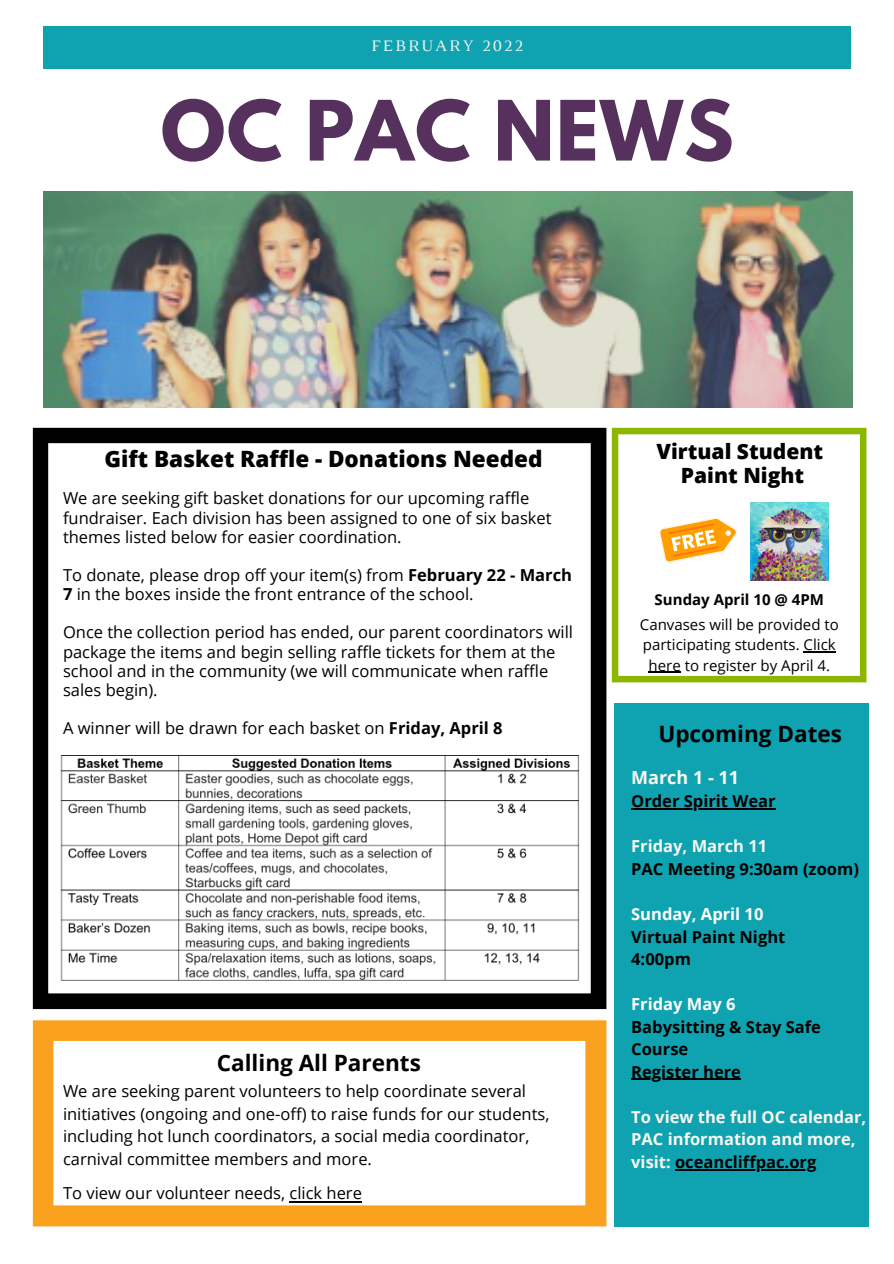
<style>
.page{position:relative;width:894px;height:1264px;background:#fff}
.page>*{position:absolute;margin:0;border:0;box-sizing:border-box;transform-origin:0 0}
.t1{font:700 73.65px "League Spartan";letter-spacing:.02em;color:#57315d}
.t2{font:800 22.5px "Open Sans";color:#000}
.t3{font:700 22.5px "Open Sans";color:#000}
.t4{font:800 21px "Open Sans";color:#000}
.t5{font:700 18px "Open Sans";color:#f9f7f3}
.t6{font:16.5px/19.2px "Open Sans";color:#000}
.t7{font:700 16.5px/22.5px "Open Sans";color:#000}
.t8{font:700 16.5px/22.5px "Open Sans";color:#f9f7f3}
.t9{font:700 16.5px "Open Sans";color:#fffffd}
.t10{font:700 16.5px "Open Sans";color:#fff}
.t11{font:16.35px "Luthier";letter-spacing:.14em;color:#f9f7f3}
.t12{font:15px/20.7px "Open Sans";color:#000;text-align:center}
.t13{font:700 15px "Open Sans";color:#000}
.s1{font-weight:700}
.s2{color:#000}
</style>
<div class="page">
<img style="left:43px;top:192px;width:808px;height:216px">
<div style="left:43px;top:27px;width:807px;height:41px;background:#0fa3b1"></div>
<div style="left:614px;top:702px;width:254px;height:524px;background:#0fa3b1"></div>
<svg style="left:33px;top:1020px;width:573px;height:206px"></svg>
<svg style="left:611px;top:428px;width:255px;height:254px"></svg>
<svg style="left:651px;top:502px;width:88px;height:77px"></svg>
<svg style="left:33px;top:428px;width:573px;height:581px"></svg>
<img style="left:750px;top:502px;width:77px;height:78px">
<hr style="left:631px;top:808px;width:52px;height:1px;background:#000">
<hr style="left:683px;top:808px;width:92px;height:1px;background:#000">
<hr style="left:631px;top:1078px;width:109px;height:1px;background:#000">
<hr style="left:675px;top:1168px;width:141px;height:2px;background:#000">
<hr style="left:289px;top:1200px;width:73px;height:2px;background:#000">
<hr style="left:803px;top:651px;width:32px;height:1px;background:#000">
<hr style="left:648px;top:671px;width:32px;height:2px;background:#000">
<p class="t11" style="left:371px;top:39px;width:153px">FEBRUARY 2022</p>
<p class="t1" style="left:161px;top:94px;width:574px">OC PAC NEWS</p>
<p class="t2" style="left:104px;top:443px;width:439px">Gift Basket Raffle - Donations Needed</p>
<p class="t6" style="left:63px;top:488px;width:490px">We are seeking gift basket donations for our upcoming raffle fundraiser. Each division has been assigned to one of six basket themes listed below for easier coordination.</p>
<p class="t6" style="left:63px;top:565px;width:510px">To donate, please drop off your item(s) from <span class="s1">February 22 - March<br>7</span> in the boxes inside the front entrance of the school.</p>
<p class="t6" style="left:63px;top:622px;width:511px">Once the collection period has ended, our parent coordinators will package the items and begin selling raffle tickets for them at the school and in the community (we will communicate when raffle sales begin).</p>
<p class="t6" style="left:63px;top:718px;width:441px">A winner will be drawn for each basket on <span class="s1">Friday, April 8</span></p>
<p class="t3" style="left:217px;top:1046px;width:205px">Calling All Parents</p>
<p class="t6" style="left:63px;top:1079px;width:488px;line-height:22.5px">We are seeking parent volunteers to help coordinate several initiatives (ongoing and one-off) to raise funds for our students, including hot lunch coordinators, a social media coordinator, carnival committee members and more.</p>
<p class="t6" style="left:63px;top:1183px;width:300px">To view our volunteer needs, click here</p>
<p class="t4" style="left:656px;top:436px;width:168px">Virtual Student</p>
<p class="t4" style="left:680px;top:461px;width:125px">Paint Night</p>
<p class="t13" style="left:654px;top:588px;width:171px">Sunday April 10 @ 4PM</p>
<p class="t12" style="left:639px;top:613px;width:200px">Canvases will be provided to participating students. Click here to register by April 4.</p>
<p class="t3" style="left:658px;top:717px;width:185px">Upcoming Dates</p>
<p class="t5" style="left:631px;top:764px;width:109px">March 1 - 11</p>
<p class="t7" style="left:631px;top:789px;width:146px">Order Spirit Wear</p>
<p class="t8" style="left:631px;top:834px;width:137px">Friday, March 11</p>
<p class="t7" style="left:631px;top:857px;width:229px">PAC Meeting 9:30am (zoom)</p>
<p class="t9" style="left:631px;top:902px;width:134px">Sunday, April 10</p>
<p class="t7" style="left:631px;top:924px;width:155px">Virtual Paint Night</p>
<p class="t7" style="left:631px;top:947px;width:61px">4:00pm</p>
<p class="t10" style="left:631px;top:992px;width:106px">Friday May 6</p>
<p class="t7" style="left:631px;top:1015px;width:191px">Babysitting &amp; Stay Safe<br>Course</p>
<p class="t7" style="left:631px;top:1060px;width:111px">Register here</p>
<p class="t8" style="left:631px;top:1105px;width:236px">To view the full OC calendar,<br>PAC information and more, visit: <span class="s2">oceancliffpac.org</span></p>
</div>
